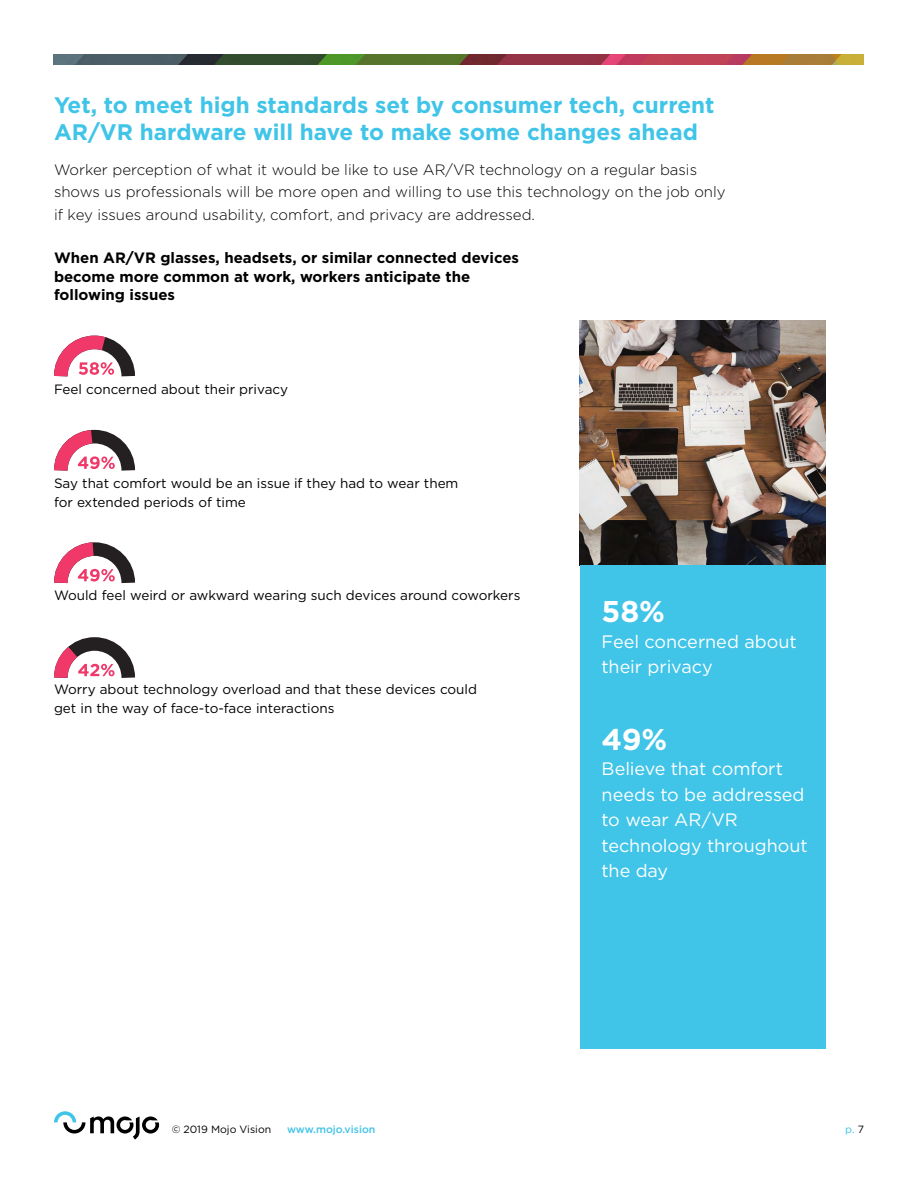
<style>
.page{position:relative;width:918px;height:1188px;background:#fff}
.page>*{position:absolute;margin:0;border:0;box-sizing:border-box;transform-origin:0 0}
.t1{font:700 30px "Gotham";color:#fff}
.t2{font:700 22.5px/27px "Gotham";color:#40c4e8}
.t3{font:18px/25.5px "Gotham";color:#fff}
.t4{font:300 15px/22.5px "Gotham";color:#000}
.t5{font:700 15px/18.8px "Gotham";color:#000}
.t6{font:13.5px/18.8px "Gotham";color:#000}
.t7{font:10.5px "Gotham";color:#000}
.t8{font:500 10.5px "Gotham";color:#40c4e8}
.t9{font:10.5px "Gotham";color:#40c4e8}
.s1{color:#000}
</style>
<div class="page">
<img style="left:54px;top:54px;width:810px;height:11px">
<svg style="left:54px;top:1111px;width:105px;height:29px"></svg>
<img style="left:580px;top:321px;width:245px;height:244px">
<div style="left:580px;top:565px;width:245px;height:484px;background:#40c4e8"></div>
<svg style="left:54px;top:335px;width:81px;height:42px"></svg>
<svg style="left:54px;top:429px;width:81px;height:42px"></svg>
<svg style="left:54px;top:542px;width:81px;height:42px"></svg>
<svg style="left:54px;top:637px;width:81px;height:41px"></svg>
<h2 class="t2" style="left:54px;top:91px;width:662px">Yet, to meet high standards set by consumer tech, current<br>AR/VR hardware will have to make some changes ahead</h2>
<p class="t4" style="left:54px;top:158px;width:673px">Worker perception of what it would be like to use AR/VR technology on a regular basis shows us professionals will be more open and willing to use this technology on the job only if key issues around usability, comfort, and privacy are addressed.</p>
<p class="t5" style="left:54px;top:248px;width:467px">When AR/VR glasses, headsets, or similar connected devices become more common at work, workers anticipate the following issues</p>
<p class="t6" style="left:54px;top:380px;width:236px">Feel concerned about their privacy</p>
<p class="t6" style="left:54px;top:474px;width:406px">Say that comfort would be an issue if they had to wear them for extended periods of time</p>
<p class="t6" style="left:54px;top:586px;width:468px">Would feel weird or awkward wearing such devices around coworkers</p>
<p class="t6" style="left:54px;top:680px;width:425px">Worry about technology overload and that these devices could get in the way of face-to-face interactions</p>
<h1 class="t1" style="left:602px;top:594px;width:65px">58%</h1>
<h3 class="t3" style="left:602px;top:628px;width:197px">Feel concerned about their privacy</h3>
<h1 class="t1" style="left:602px;top:722px;width:67px">49%</h1>
<h3 class="t3" style="left:602px;top:756px;width:208px">Believe that comfort needs to be addressed to wear AR/VR technology throughout the day</h3>
<p class="t7" style="left:172px;top:1124px;width:101px">© 2019 Mojo Vision</p>
<p class="t8" style="left:287px;top:1124px;width:90px">www.mojo.vision</p>
<p class="t9" style="left:845px;top:1124px;width:20px">p. <span class="s1">7</span></p>
</div>
